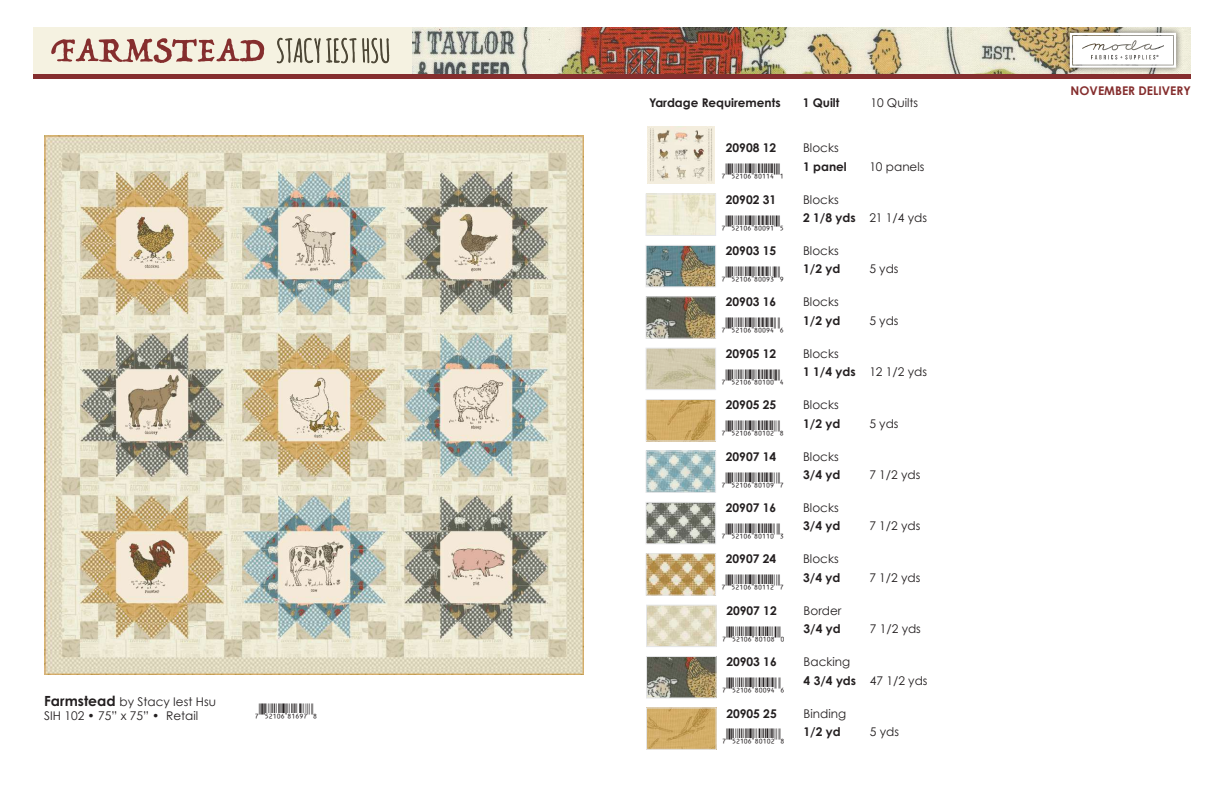
<style>
.page{position:relative;width:1224px;height:792px;background:#fff}
.page>*{position:absolute;margin:0;border:0;box-sizing:border-box;transform-origin:0 0}
.t1{font:16px "UPC Aa";color:#231f20}
.t2{font:12px/14.4px "Century Gothic";color:#231f20}
.t3{font:12px "Century Gothic Pro";color:#231f20}
.t4{font:700 12px "Century Gothic";color:#231f20}
.t5{font:700 12px "Century Gothic Pro";color:#231f20}
.t6{font:700 12px "Century Gothic";color:#852e2e}
.s1{font-family:"Century Gothic Pro";font-weight:700;font-size:14px}
.s2{font-family:"Century Gothic Pro"}
.s3{font-weight:700}
</style>
<div class="page">
<img style="left:412px;top:27px;width:779px;height:47px">
<div style="left:33px;top:27px;width:379px;height:47px;background:#f5f2e1"></div>
<div style="left:33px;top:74px;width:1158px;height:5px;background:#852e2e"></div>
<div style="left:1063px;top:26px;width:119px;height:48px;background:#231f20;opacity:.75"></div>
<svg style="left:1070px;top:33px;width:106px;height:35px"></svg>
<svg style="left:277px;top:38px;width:43px;height:25px"></svg>
<svg style="left:327px;top:38px;width:29px;height:25px"></svg>
<svg style="left:363px;top:38px;width:26px;height:25px"></svg>
<svg style="left:51px;top:38px;width:213px;height:25px"></svg>
<img style="left:648px;top:195px;width:66px;height:39px">
<div style="left:646px;top:193px;width:70px;height:43px;border:1px solid #e6e7e9"></div>
<img style="left:648px;top:247px;width:66px;height:38px">
<div style="left:646px;top:245px;width:70px;height:42px;border:1px solid #e6e7e9"></div>
<img style="left:648px;top:298px;width:66px;height:39px">
<div style="left:646px;top:296px;width:70px;height:43px;border:1px solid #e6e7e9"></div>
<img style="left:648px;top:350px;width:66px;height:38px">
<div style="left:646px;top:348px;width:70px;height:42px;border:1px solid #e6e7e9"></div>
<img style="left:648px;top:401px;width:66px;height:39px">
<div style="left:646px;top:399px;width:70px;height:43px;border:1px solid #e6e7e9"></div>
<img style="left:648px;top:607px;width:67px;height:38px">
<div style="left:646px;top:605px;width:71px;height:42px;border:1px solid #e6e7e9"></div>
<img style="left:648px;top:452px;width:66px;height:39px">
<div style="left:646px;top:450px;width:70px;height:43px;border:1px solid #e6e7e9"></div>
<img style="left:648px;top:504px;width:66px;height:38px">
<div style="left:646px;top:502px;width:70px;height:42px;border:1px solid #e6e7e9"></div>
<img style="left:648px;top:555px;width:66px;height:39px">
<div style="left:646px;top:553px;width:70px;height:43px;border:1px solid #e6e7e9"></div>
<img style="left:648px;top:658px;width:67px;height:38px">
<div style="left:646px;top:656px;width:71px;height:42px;border:1px solid #e6e7e9"></div>
<img style="left:648px;top:709px;width:67px;height:39px">
<div style="left:646px;top:707px;width:71px;height:43px;border:1px solid #e6e7e9"></div>
<img style="left:647px;top:127px;width:67px;height:56px">
<img style="left:44px;top:136px;width:539px;height:539px">
<p class="t2" style="left:44px;top:694px;width:195px"><span class="s1">Farmstead</span> by Stacy Iest Hsu<br>SIH 102 • 75” x 75” • <span class="s2">Retail $10.00</span></p>
<p class="t1" style="left:259px;top:699px;width:56px">(FCBAG|81697Y</p>
<p class="t5" style="left:649px;top:95px;width:133px">Yardage Requirements</p>
<p class="t5" style="left:803px;top:95px;width:38px">1 Quilt</p>
<p class="t3" style="left:870px;top:96px;width:49px">10 Quilts</p>
<p class="t4" style="left:726px;top:140px;width:52px">20908 12</p>
<p class="t2" style="left:803px;top:141px;width:37px">Blocks</p>
<p class="t1" style="left:726px;top:159px;width:56px">(FCBAG|80114R</p>
<p class="t5" style="left:803px;top:159px;width:45px">1 panel</p>
<p class="t3" style="left:869px;top:159px;width:57px">10 panels</p>
<p class="t4" style="left:726px;top:192px;width:52px">20902 31</p>
<p class="t2" style="left:803px;top:192px;width:37px">Blocks</p>
<p class="t1" style="left:726px;top:211px;width:56px">(FCBAG|80091V</p>
<p class="t3" style="left:803px;top:210px;width:126px"><span class="s3">2 1/8 yds</span> 21 1/4 yds</p>
<p class="t4" style="left:726px;top:243px;width:52px">20903 15</p>
<p class="t2" style="left:803px;top:243px;width:37px">Blocks</p>
<p class="t1" style="left:726px;top:262px;width:56px">(FCBAG|80093Z</p>
<p class="t5" style="left:803px;top:262px;width:39px">1/2 yd</p>
<p class="t3" style="left:869px;top:262px;width:31px">5 yds</p>
<p class="t4" style="left:726px;top:294px;width:52px">20903 16</p>
<p class="t2" style="left:803px;top:295px;width:37px">Blocks</p>
<p class="t1" style="left:726px;top:314px;width:56px">(FCBAG|80094W</p>
<p class="t5" style="left:803px;top:313px;width:39px">1/2 yd</p>
<p class="t3" style="left:869px;top:313px;width:31px">5 yds</p>
<p class="t4" style="left:726px;top:346px;width:52px">20905 12</p>
<p class="t2" style="left:803px;top:346px;width:37px">Blocks</p>
<p class="t1" style="left:726px;top:365px;width:56px">(FCBAG|80100U</p>
<p class="t3" style="left:803px;top:365px;width:126px"><span class="s3">1 1/4 yds</span> 12 1/2 yds</p>
<p class="t4" style="left:726px;top:397px;width:52px">20905 25</p>
<p class="t2" style="left:803px;top:397px;width:37px">Blocks</p>
<p class="t1" style="left:726px;top:416px;width:56px">(FCBAG|80102Y</p>
<p class="t5" style="left:803px;top:416px;width:39px">1/2 yd</p>
<p class="t3" style="left:869px;top:416px;width:31px">5 yds</p>
<p class="t4" style="left:726px;top:449px;width:52px">20907 14</p>
<p class="t2" style="left:803px;top:449px;width:37px">Blocks</p>
<p class="t1" style="left:726px;top:468px;width:56px">(FCBAG|80109X</p>
<p class="t5" style="left:803px;top:467px;width:39px">3/4 yd</p>
<p class="t3" style="left:869px;top:467px;width:53px">7 1/2 yds</p>
<p class="t4" style="left:726px;top:500px;width:52px">20907 16</p>
<p class="t2" style="left:803px;top:500px;width:37px">Blocks</p>
<p class="t1" style="left:726px;top:519px;width:56px">(FCBAG|80110T</p>
<p class="t5" style="left:803px;top:519px;width:39px">3/4 yd</p>
<p class="t3" style="left:869px;top:519px;width:53px">7 1/2 yds</p>
<p class="t4" style="left:726px;top:551px;width:52px">20907 24</p>
<p class="t2" style="left:803px;top:552px;width:37px">Blocks</p>
<p class="t1" style="left:726px;top:571px;width:56px">(FCBAG|80112X</p>
<p class="t5" style="left:803px;top:570px;width:39px">3/4 yd</p>
<p class="t3" style="left:869px;top:570px;width:53px">7 1/2 yds</p>
<p class="t4" style="left:726px;top:603px;width:52px">20907 12</p>
<p class="t2" style="left:804px;top:603px;width:39px">Border</p>
<p class="t1" style="left:726px;top:622px;width:56px">(FCBAG|80108Q</p>
<p class="t5" style="left:804px;top:621px;width:39px">3/4 yd</p>
<p class="t3" style="left:870px;top:622px;width:53px">7 1/2 yds</p>
<p class="t4" style="left:726px;top:654px;width:52px">20903 16</p>
<p class="t2" style="left:804px;top:654px;width:48px">Backing</p>
<p class="t1" style="left:726px;top:673px;width:56px">(FCBAG|80094W</p>
<p class="t3" style="left:804px;top:673px;width:126px"><span class="s3">4 3/4 yds</span> 47 1/2 yds</p>
<p class="t4" style="left:726px;top:706px;width:52px">20905 25</p>
<p class="t2" style="left:804px;top:706px;width:44px">Binding</p>
<p class="t1" style="left:726px;top:725px;width:56px">(FCBAG|80102Y</p>
<p class="t5" style="left:804px;top:724px;width:39px">1/2 yd</p>
<p class="t3" style="left:870px;top:724px;width:31px">5 yds</p>
<p class="t6" style="left:1071px;top:83px;width:122px">NOVEMBER DELIVERY</p>
</div>
